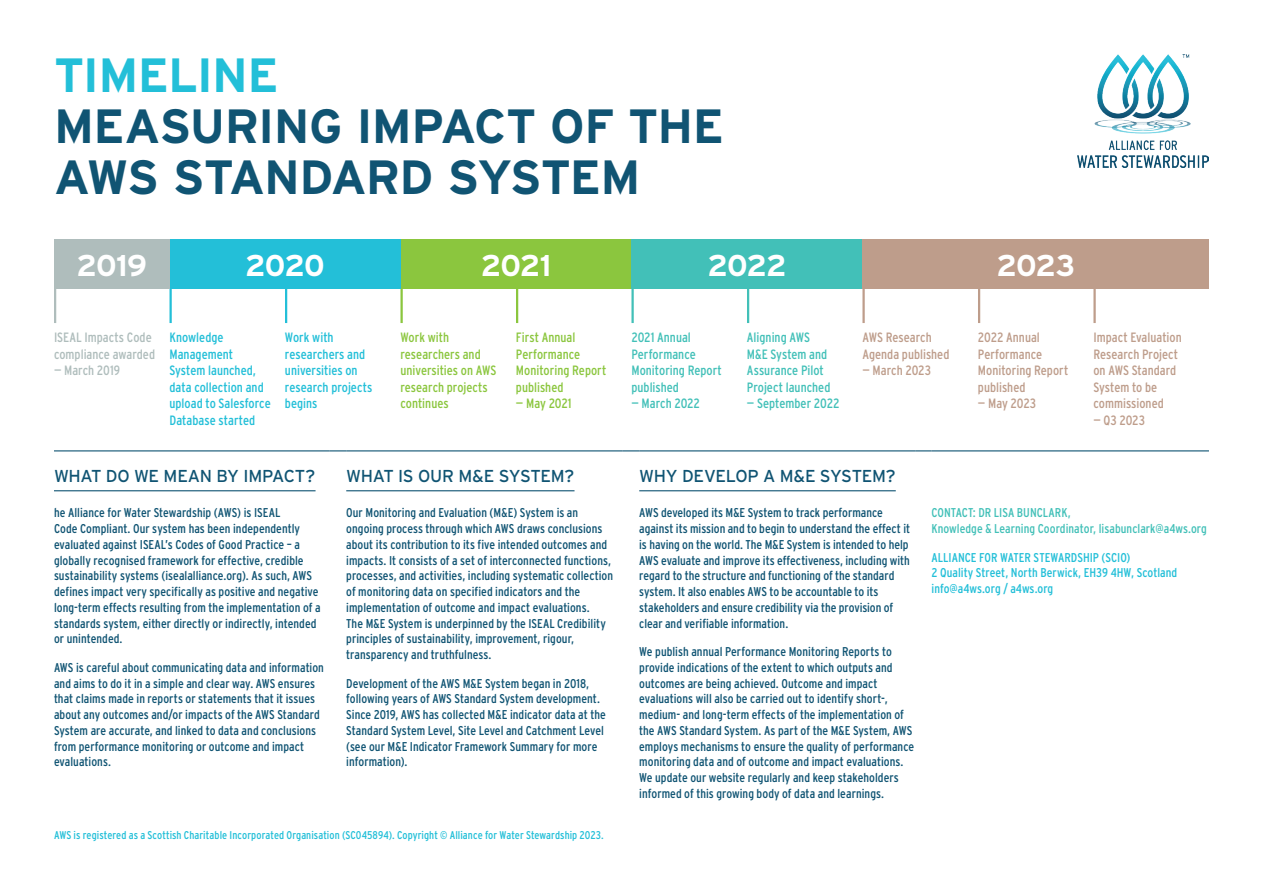
<style>
.page{position:relative;width:1263px;height:893px;background:#fff}
.page>*{position:absolute;margin:0;border:0;box-sizing:border-box;transform-origin:0 0}
.t1{font:700 48px/51px "Interstate";letter-spacing:-.02em;color:#105473}
.t2{font:700 48px "Interstate";letter-spacing:-.02em;color:#23bfd8}
.t3{font:700 30px "Interstate";letter-spacing:-.03em;color:#fff}
.t4{font:17.25px "Interstate";letter-spacing:-.02em;color:#105473}
.t5{font:13.5px/16.5px "Interstate Condensed";color:#be9d8b}
.t6{font:13.5px/16.5px "Interstate Condensed";color:#23bfd8}
.t7{font:13.5px/16.5px "Interstate Condensed";color:#42c0b8}
.t8{font:13.5px/16.5px "Interstate Condensed";color:#8bc63e}
.t9{font:13.5px/16.5px "Interstate Condensed";color:#afbdbc}
.t10{font:12.75px/15.8px "Interstate Condensed";color:#105473}
.t11{font:12.75px/15.8px "Interstate Condensed";color:#23bfd8}
.t12{font:12.75px/15.8px "Interstate Condensed";letter-spacing:.005em;color:#42c0b8}
.t13{font:11.25px "Interstate Condensed";letter-spacing:.005em;color:#23bfd8}
</style>
<div class="page">
<div style="left:54px;top:240px;width:115px;height:49px;background:#afbdbc"></div>
<div style="left:169px;top:240px;width:231px;height:49px;background:#23bfd8"></div>
<div style="left:400px;top:240px;width:231px;height:49px;background:#8bc63e"></div>
<div style="left:631px;top:240px;width:231px;height:49px;background:#42c0b8"></div>
<div style="left:862px;top:240px;width:347px;height:49px;background:#be9d8b"></div>
<hr style="left:54px;top:289px;width:2px;height:34px;background:#afbdbc">
<hr style="left:169px;top:289px;width:3px;height:34px;background:#23bfd8">
<hr style="left:285px;top:289px;width:2px;height:34px;background:#23bfd8">
<hr style="left:400px;top:289px;width:3px;height:34px;background:#8bc63e">
<hr style="left:516px;top:289px;width:2px;height:34px;background:#8bc63e">
<hr style="left:631px;top:289px;width:3px;height:34px;background:#42c0b8">
<hr style="left:747px;top:289px;width:2px;height:34px;background:#42c0b8">
<hr style="left:862px;top:289px;width:3px;height:34px;background:#be9d8b">
<hr style="left:978px;top:289px;width:2px;height:34px;background:#be9d8b">
<hr style="left:1093px;top:289px;width:3px;height:34px;background:#be9d8b">
<img style="left:1078px;top:54px;width:131px;height:114px">
<hr style="left:54px;top:450px;width:275px;height:1px;background:#105473">
<svg style="left:329px;top:450px;width:17px;height:1px"></svg>
<hr style="left:346px;top:450px;width:276px;height:1px;background:#105473">
<svg style="left:622px;top:450px;width:17px;height:1px"></svg>
<hr style="left:639px;top:450px;width:276px;height:1px;background:#105473">
<svg style="left:915px;top:450px;width:16px;height:1px"></svg>
<hr style="left:931px;top:450px;width:278px;height:1px;background:#105473">
<hr style="left:54px;top:490px;width:262px;height:1px;background:#105473">
<hr style="left:346px;top:490px;width:228px;height:1px;background:#105473">
<hr style="left:639px;top:490px;width:257px;height:1px;background:#105473">
<h1 class="t2" style="left:54px;top:49px;width:226px">TIMELINE</h1>
<h1 class="t1" style="left:54px;top:101px;width:671px">MEASURING IMPACT OF THE<br>AWS STANDARD SYSTEM</h1>
<h2 class="t3" style="left:76px;top:249px;width:72px">2019</h2>
<h2 class="t3" style="left:245px;top:249px;width:81px">2020</h2>
<h2 class="t3" style="left:481px;top:249px;width:72px">2021</h2>
<h2 class="t3" style="left:707px;top:249px;width:81px">2022</h2>
<h2 class="t3" style="left:996px;top:249px;width:80px">2023</h2>
<p class="t9" style="left:54px;top:329px;width:103px">ISEAL Impacts Code compliance awarded</p>
<p class="t9" style="left:54px;top:362px;width:68px">— March 2019</p>
<p class="t6" style="left:169px;top:329px;width:103px">Knowledge<br>Management<br>System launched, data collection and upload to Salesforce<br>Database started</p>
<p class="t6" style="left:285px;top:329px;width:89px">Work with researchers and universities on research projects begins</p>
<p class="t8" style="left:400px;top:329px;width:97px">Work with researchers and universities on AWS research projects continues</p>
<p class="t8" style="left:516px;top:329px;width:92px">First Annual<br>Performance<br>Monitoring Report published</p>
<p class="t8" style="left:516px;top:395px;width:57px">— May 2021</p>
<p class="t7" style="left:631px;top:329px;width:92px">2021 Annual<br>Performance<br>Monitoring Report published</p>
<p class="t7" style="left:631px;top:395px;width:70px">— March 2022</p>
<p class="t7" style="left:747px;top:329px;width:85px">Aligning AWS<br>M&amp;E System and<br>Assurance Pilot<br>Project launched</p>
<p class="t7" style="left:747px;top:395px;width:94px">— September 2022</p>
<p class="t5" style="left:862px;top:329px;width:89px">AWS Research<br>Agenda published</p>
<p class="t5" style="left:862px;top:362px;width:70px">— March 2023</p>
<p class="t5" style="left:978px;top:329px;width:92px">2022 Annual<br>Performance<br>Monitoring Report published</p>
<p class="t5" style="left:978px;top:395px;width:60px">— May 2023</p>
<p class="t5" style="left:1093px;top:329px;width:90px">Impact Evaluation<br>Research Project on AWS Standard<br>System to be commissioned</p>
<p class="t5" style="left:1093px;top:412px;width:53px">— Q3 2023</p>
<h3 class="t4" style="left:54px;top:466px;width:263px">WHAT DO WE MEAN BY IMPACT?</h3>
<h3 class="t4" style="left:346px;top:466px;width:230px">WHAT IS OUR M&amp;E SYSTEM?</h3>
<h3 class="t4" style="left:639px;top:466px;width:258px">WHY DEVELOP A M&amp;E SYSTEM?</h3>
<p class="t10" style="left:54px;top:505px;width:268px">he Alliance for Water Stewardship (AWS) is ISEAL<br>Code Compliant. Our system has been independently evaluated against ISEAL’s Codes of Good Practice – a globally recognised framework for effective, credible sustainability systems (isealalliance.org). As such, AWS defines impact very specifically as positive and negative long-term effects resulting from the implementation of a standards system, either directly or indirectly, intended or unintended.</p>
<p class="t10" style="left:54px;top:659px;width:271px">AWS is careful about communicating data and information and aims to do it in a simple and clear way. AWS ensures that claims made in reports or statements that it issues about any outcomes and/or impacts of the AWS Standard System are accurate, and linked to data and conclusions from performance monitoring or outcome and impact evaluations.</p>
<p class="t10" style="left:639px;top:505px;width:273px">AWS developed its M&amp;E System to track performance against its mission and to begin to understand the effect it is having on the world. The M&amp;E System is intended to help AWS evaluate and improve its effectiveness, including with regard to the structure and functioning of the standard system. It also enables AWS to be accountable to its stakeholders and ensure credibility via the provision of clear and verifiable information.</p>
<p class="t10" style="left:639px;top:644px;width:276px">We publish annual Performance Monitoring Reports to provide indications of the extent to which outputs and outcomes are being achieved. Outcome and impact evaluations will also be carried out to identify short-, medium- and long-term effects of the implementation of the AWS Standard System. As part of the M&amp;E System, AWS employs mechanisms to ensure the quality of performance monitoring data and of outcome and impact evaluations.<br>We update our website regularly and keep stakeholders informed of this growing body of data and learnings.</p>
<p class="t10" style="left:346px;top:505px;width:268px">Our Monitoring and Evaluation (M&amp;E) System is an ongoing process through which AWS draws conclusions about its contribution to its five intended outcomes and impacts. It consists of a set of interconnected functions, processes, and activities, including systematic collection of monitoring data on specified indicators and the implementation of outcome and impact evaluations.<br>The M&amp;E System is underpinned by the ISEAL Credibility principles of sustainability, improvement, rigour, transparency and truthfulness.</p>
<p class="t10" style="left:346px;top:675px;width:261px">Development of the AWS M&amp;E System began in 2018, following years of AWS Standard System development.<br>Since 2019, AWS has collected M&amp;E indicator data at the Standard System Level, Site Level and Catchment Level (see our M&amp;E Indicator Framework Summary for more information).</p>
<p class="t13" style="left:54px;top:829px;width:551px">AWS is registered as a Scottish Charitable Incorporated Organisation (SC045894). Copyright © Alliance for Water Stewardship 2023.</p>
<p class="t12" style="left:931px;top:505px;width:277px">CONTACT: DR LISA BUNCLARK,<br>Knowledge &amp; Learning Coordinator, lisabunclark@a4ws.org</p>
<p class="t11" style="left:931px;top:549px;width:247px">ALLIANCE FOR WATER STEWARDSHIP (SCIO)<br>2 Quality Street, North Berwick, EH39 4HW, Scotland info@a4ws.org / a4ws.org</p>
</div>
